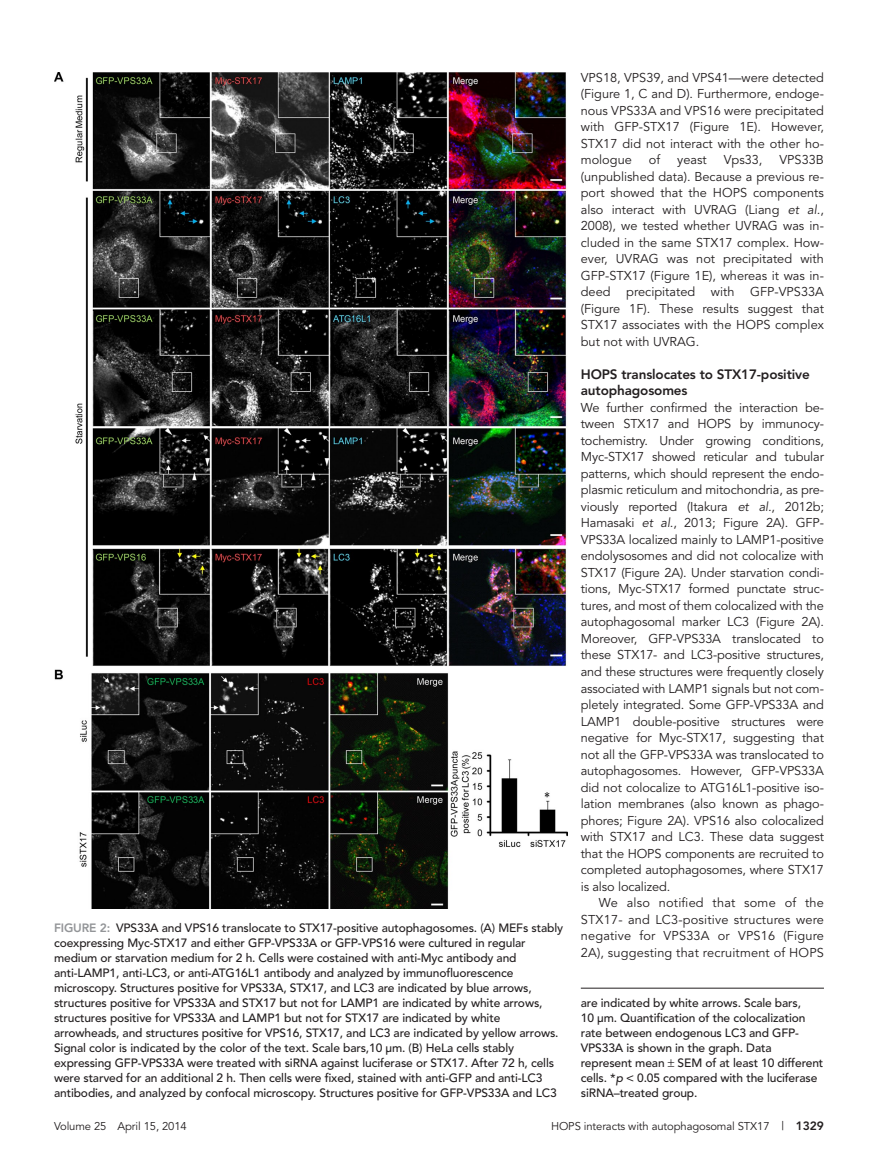
<style>
.page{position:relative;width:878px;height:1175px;background:#fff}
.page>*{position:absolute;margin:0;border:0;box-sizing:border-box;transform-origin:0 0}
.t1{font:800 13.5px/16.5px "Avenir";letter-spacing:-.01em;color:#231f20}
.ParaFL{font:12.75px/16.5px "Avenir";color:#231f20;text-align:justify}
.Para{font:12.75px/16.5px "Avenir";letter-spacing:.015em;color:#231f20;text-align:justify}
.FigCaption{font:500 12px/15px "Avenir";letter-spacing:-.01em;color:#231f20}
.ParaFL-2{font:11.25px "Avenir";letter-spacing:-.01em;color:#231f20}
.s1{font-weight:800;color:#939598}
.s2{font-style:italic}
.s3{font-size:12px}
.s4{font-weight:800;font-size:12px}
</style>
<div class="page">
<img style="left:54px;top:72px;width:513px;height:836px">
<hr style="left:580px;top:987px;width:244px;height:1px;background:#231f20">
<p class="FigCaption" style="left:54px;top:920px;width:510px"><span class="s1">FIGURE 2:</span> VPS33A and VPS16 translocate to STX17-positive autophagosomes. (A) MEFs stably coexpressing Myc-STX17 and either GFP-VPS33A or GFP-VPS16 were cultured in regular medium or starvation medium for 2 h. Cells were costained with anti-Myc antibody and anti-LAMP1, anti-LC3, or anti-ATG16L1 antibody and analyzed by immunofluorescence microscopy. Structures positive for VPS33A, STX17, and LC3 are indicated by blue arrows, structures positive for VPS33A and STX17 but not for LAMP1 are indicated by white arrows, structures positive for VPS33A and LAMP1 but not for STX17 are indicated by white arrowheads, and structures positive for VPS16, STX17, and LC3 are indicated by yellow arrows.<br>Signal color is indicated by the color of the text. Scale bars,10 μm. (B) HeLa cells stably expressing GFP-VPS33A were treated with siRNA against luciferase or STX17. After 72 h, cells were starved for an additional 2 h. Then cells were fixed, stained with anti-GFP and anti-LC3 antibodies, and analyzed by confocal microscopy. Structures positive for GFP-VPS33A and LC3</p>
<p class="ParaFL" style="left:580px;top:69px;width:245px">VPS18, VPS39, and VPS41—were detected (Figure 1, C and D). Furthermore, endoge&shy;nous VPS33A and VPS16 were precipitated with GFP-STX17 (Figure 1E). However, STX17 did not interact with the other ho&shy;mologue</p>
<p class="ParaFL" style="left:649px;top:152px;width:13px">of</p>
<p class="ParaFL" style="left:677px;top:152px;width:31px">yeast</p>
<p class="ParaFL" style="left:723px;top:152px;width:40px">Vps33,</p>
<p class="ParaFL" style="left:580px;top:152px;width:245px;text-indent:199px">VPS33B (unpublished data). Because a previous re&shy;port showed that the HOPS components also interact with UVRAG (Liang <span class="s2">et al.</span>, 2008), we tested whether UVRAG was in&shy;cluded in the same STX17 complex. How&shy;ever, UVRAG was not precipitated with GFP-STX17 (Figure 1E), whereas it was in&shy;deed precipitated with GFP-VPS33A (Figure 1F). These results suggest that STX17 associates with the HOPS complex but not with UVRAG.</p>
<h2 class="t1" style="left:580px;top:366px;width:230px">HOPS translocates to STX17-positive autophagosomes</h2>
<p class="ParaFL" style="left:580px;top:399px;width:245px">We further confirmed the interaction be&shy;tween STX17 and HOPS by immunocy&shy;tochemistry. Under growing conditions, Myc-STX17 showed reticular and tubular patterns, which should represent the endo&shy;plasmic reticulum and mitochondria, as pre&shy;viously reported (Itakura <span class="s2">et al.</span>, 2012b; Hamasaki <span class="s2">et al.</span>, 2013; Figure 2A). GFP-VPS33A localized mainly to LAMP1-positive endolysosomes and did not colocalize with STX17 (Figure 2A). Under starvation condi&shy;tions, Myc-STX17 formed punctate struc&shy;tures, and most of them colocalized with the autophagosomal marker LC3 (Figure 2A).<br>Moreover, GFP-VPS33A translocated to these STX17- and LC3-positive structures, and these structures were frequently closely associated with LAMP1 signals but not com&shy;pletely integrated. Some GFP-VPS33A and LAMP1 double-positive structures were negative for Myc-STX17, suggesting that not all the GFP-VPS33A was translocated to autophagosomes. However, GFP-VPS33A did not colocalize to ATG16L1-positive iso&shy;lation membranes (also known as phago&shy;phores; Figure 2A). VPS16 also colocalized with STX17 and LC3. These data suggest that the HOPS components are recruited to completed autophagosomes, where STX17 is also localized.</p>
<p class="Para" style="left:580px;top:894px;width:245px;text-indent:18px">We also notified that some of the STX17- and LC3-positive structures were negative for VPS33A or VPS16 (Figure 2A), suggesting that recruitment of HOPS</p>
<p class="FigCaption" style="left:580px;top:995px;width:244px">are indicated by white arrows. Scale bars,<br>10 μm. Quantification of the colocalization rate between endogenous LC3 and GFP-VPS33A is shown in the graph. Data represent mean SEM of at least 10 different cells. *<span class="s2">p</span> &lt; 0.05 compared with the luciferase siRNA–treated group.</p>
<p class="ParaFL-2" style="left:54px;top:1119px;width:134px">Volume 25 April 15, 2014</p>
<p class="ParaFL-2" style="left:551px;top:1119px;width:274px">HOPS interacts with autophagosomal STX17 <span class="s3">|</span> <span class="s4">1329</span></p>
</div>
